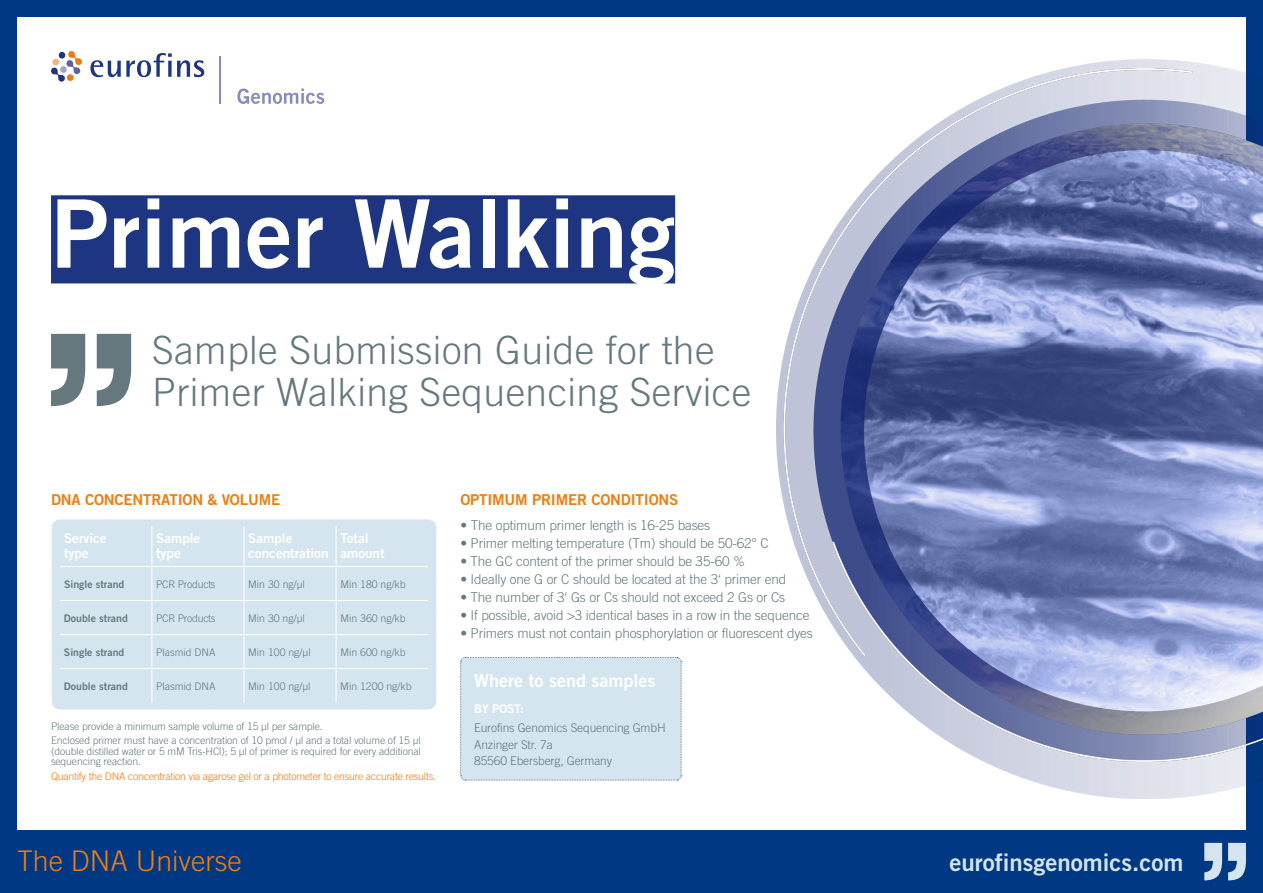
<style>
.page{position:relative;width:1263px;height:893px;background:#003883}
.page>*{position:absolute;margin:0;border:0;box-sizing:border-box;transform-origin:0 0}
.t1{font:94.5px "Trade Gothic Bold Two";color:#fff}
.t2{font:300 39px/42px "Trade Gothic";letter-spacing:.01em;color:#65787d}
.t3{font:300 28.5px "Trade Gothic";color:#ee7d11}
.t4{font:24px "Trade Gothic Bold Two";color:#d5e5ef}
.t5{font:18px "Trade Gothic Bold Two";color:#fff}
.t6{font:15px "Trade Gothic Bold Two";letter-spacing:-.01em;color:#ee7d11}
.t7{font:300 13.5px "Trade Gothic";letter-spacing:-.01em;color:#65787d}
.t8{font:13.5px/15px "Trade Gothic Bold Two";color:#fff}
.t9{font:300 12px/16.5px "Trade Gothic";letter-spacing:-.01em;color:#65787d}
.t10{font:12px "Trade Gothic Bold Two";letter-spacing:-.01em;color:#fff}
.t11{font:300 10.5px "Trade Gothic";color:#65787d}
.t12{font:300 10.5px "Trade Gothic";letter-spacing:-.02em;color:#ee7d11}
.t13{font:10.5px "Trade Gothic Bold Two";color:#65787d}
.t14{font:300 10.5px "Trade Gothic";letter-spacing:-.025em;color:#65787d}
.t15{font:300 10.35px/14.7px "Trade Gothic";letter-spacing:-.01em;color:#65787d}
</style>
<div class="page">
<div style="left:17px;top:17px;width:1229px;height:859px;background:#fff"></div>
<svg style="left:51px;top:51px;width:31px;height:31px"></svg>
<div style="left:67px;top:74px;width:6px;height:7px;background:#ef7b10;border-radius:50%"></div>
<div style="left:52px;top:59px;width:7px;height:6px;background:#f8b375;border-radius:50%"></div>
<div style="left:59px;top:52px;width:6px;height:7px;background:#1e3582;border-radius:50%"></div>
<svg style="left:90px;top:53px;width:114px;height:24px"></svg>
<hr style="left:220px;top:57px;width:1px;height:47px;background:#898abd">
<svg style="left:237px;top:89px;width:87px;height:15px"></svg>
<div style="left:0;top:830px;width:1263px;height:63px;background:#003883"></div>
<svg style="left:51px;top:334px;width:80px;height:72px"></svg>
<svg style="left:1204px;top:843px;width:42px;height:37px"></svg>
<img style="left:777px;top:60px;width:486px;height:738px">
<div style="left:51px;top:195px;width:624px;height:88px;background:#1e3582"></div>
<div style="left:460px;top:657px;width:222px;height:124px;background:#d5e5ef"></div>
<div style="left:51px;top:519px;width:386px;height:191px;background:#d5e5ef"></div>
<hr style="left:152px;top:526px;width:1px;height:40px;background:#fff">
<hr style="left:244px;top:526px;width:1px;height:40px;background:#fff">
<hr style="left:336px;top:526px;width:1px;height:40px;background:#fff">
<hr style="left:60px;top:566px;width:92px;height:1px;background:#fff">
<hr style="left:152px;top:566px;width:92px;height:1px;background:#fff">
<hr style="left:152px;top:567px;width:1px;height:33px;background:#fff">
<hr style="left:244px;top:566px;width:92px;height:1px;background:#fff">
<hr style="left:244px;top:567px;width:1px;height:33px;background:#fff">
<hr style="left:336px;top:566px;width:92px;height:1px;background:#fff">
<hr style="left:336px;top:567px;width:1px;height:33px;background:#fff">
<hr style="left:60px;top:600px;width:92px;height:1px;background:#fff">
<hr style="left:152px;top:600px;width:92px;height:1px;background:#fff">
<hr style="left:152px;top:601px;width:1px;height:33px;background:#fff">
<hr style="left:244px;top:600px;width:92px;height:1px;background:#fff">
<hr style="left:244px;top:601px;width:1px;height:33px;background:#fff">
<hr style="left:336px;top:600px;width:92px;height:1px;background:#fff">
<hr style="left:336px;top:601px;width:1px;height:33px;background:#fff">
<hr style="left:60px;top:634px;width:92px;height:1px;background:#fff">
<hr style="left:152px;top:634px;width:92px;height:1px;background:#fff">
<hr style="left:152px;top:635px;width:1px;height:33px;background:#fff">
<hr style="left:244px;top:634px;width:92px;height:1px;background:#fff">
<hr style="left:244px;top:635px;width:1px;height:33px;background:#fff">
<hr style="left:336px;top:634px;width:92px;height:1px;background:#fff">
<hr style="left:336px;top:635px;width:1px;height:33px;background:#fff">
<hr style="left:60px;top:668px;width:92px;height:1px;background:#fff">
<hr style="left:152px;top:668px;width:92px;height:1px;background:#fff">
<hr style="left:152px;top:669px;width:1px;height:34px;background:#fff">
<hr style="left:244px;top:668px;width:92px;height:1px;background:#fff">
<hr style="left:244px;top:669px;width:1px;height:34px;background:#fff">
<hr style="left:336px;top:668px;width:92px;height:1px;background:#fff">
<hr style="left:336px;top:669px;width:1px;height:34px;background:#fff">
<h1 class="t1" style="left:51px;top:175px;width:626px">Primer Walking</h1>
<h2 class="t2" style="left:152px;top:328px;width:600px">Sample Submission Guide for the<br>Primer Walking Sequencing Service</h2>
<p class="t6" style="left:51px;top:491px;width:231px">DNA CONCENTRATION &amp; VOLUME</p>
<p class="t8" style="left:64px;top:530px;width:44px">Service type</p>
<p class="t8" style="left:156px;top:530px;width:46px">Sample type</p>
<p class="t8" style="left:248px;top:530px;width:82px">Sample concentration</p>
<p class="t8" style="left:340px;top:530px;width:46px">Total amount</p>
<p class="t13" style="left:64px;top:577px;width:62px">Single strand</p>
<p class="t14" style="left:156px;top:578px;width:61px">PCR Products</p>
<p class="t11" style="left:248px;top:578px;width:58px">Min 30 ng/μl</p>
<p class="t11" style="left:340px;top:578px;width:67px">Min 180 ng/kb</p>
<p class="t13" style="left:64px;top:611px;width:65px">Double strand</p>
<p class="t14" style="left:156px;top:612px;width:61px">PCR Products</p>
<p class="t11" style="left:248px;top:612px;width:58px">Min 30 ng/μl</p>
<p class="t11" style="left:340px;top:612px;width:67px">Min 360 ng/kb</p>
<p class="t13" style="left:64px;top:646px;width:62px">Single strand</p>
<p class="t11" style="left:156px;top:646px;width:61px">Plasmid DNA</p>
<p class="t11" style="left:248px;top:646px;width:64px">Min 100 ng/μl</p>
<p class="t11" style="left:340px;top:646px;width:67px">Min 600 ng/kb</p>
<p class="t13" style="left:64px;top:680px;width:65px">Double strand</p>
<p class="t11" style="left:156px;top:680px;width:61px">Plasmid DNA</p>
<p class="t11" style="left:248px;top:680px;width:64px">Min 100 ng/μl</p>
<p class="t11" style="left:340px;top:680px;width:73px">Min 1200 ng/kb</p>
<p class="t15" style="left:51px;top:718px;width:371px">Please provide a minimum sample volume of 15 μl per sample.<br>Enclosed primer must have a concentration of 10 pmol / μl and a total volume of 15 μl</p>
<p class="t15" style="left:51px;top:745px;width:371px;line-height:10.4px">(double distilled water or 5 mM Tris-HCl); 5 μl of primer is required for every additional sequencing reaction.</p>
<p class="t12" style="left:51px;top:770px;width:387px">Quantify the DNA concentration via agarose gel or a photometer to ensure accurate results.</p>
<p class="t6" style="left:460px;top:491px;width:220px">OPTIMUM PRIMER CONDITIONS</p>
<p class="t7" style="left:460px;top:517px;width:251px">• The optimum primer length is 16-25 bases</p>
<p class="t7" style="left:460px;top:535px;width:310px">• Primer melting temperature (Tm) should be 50-62° C</p>
<p class="t7" style="left:460px;top:553px;width:286px">• The GC content of the primer should be 35-60 %</p>
<p class="t7" style="left:460px;top:571px;width:327px">• Ideally one G or C should be located at the 3‘ primer end</p>
<p class="t7" style="left:460px;top:589px;width:326px">• The number of 3‘ Gs or Cs should not exceed 2 Gs or Cs</p>
<p class="t7" style="left:460px;top:607px;width:351px">• If possible, avoid &gt;3 identical bases in a row in the sequence</p>
<p class="t7" style="left:460px;top:625px;width:354px">• Primers must not contain phosphorylation or fluorescent dyes</p>
<h3 class="t5" style="left:474px;top:669px;width:183px">Where to send samples</h3>
<p class="t10" style="left:474px;top:702px;width:51px">BY POST:</p>
<p class="t9" style="left:474px;top:719px;width:193px">Eurofins Genomics Sequencing GmbH<br>Anzinger Str. 7a<br>85560 Ebersberg, Germany</p>
<h3 class="t3" style="left:17px;top:844px;width:226px">The DNA Universe</h3>
<h3 class="t4" style="left:949px;top:848px;width:235px">eurofinsgenomics.com</h3>
</div>
